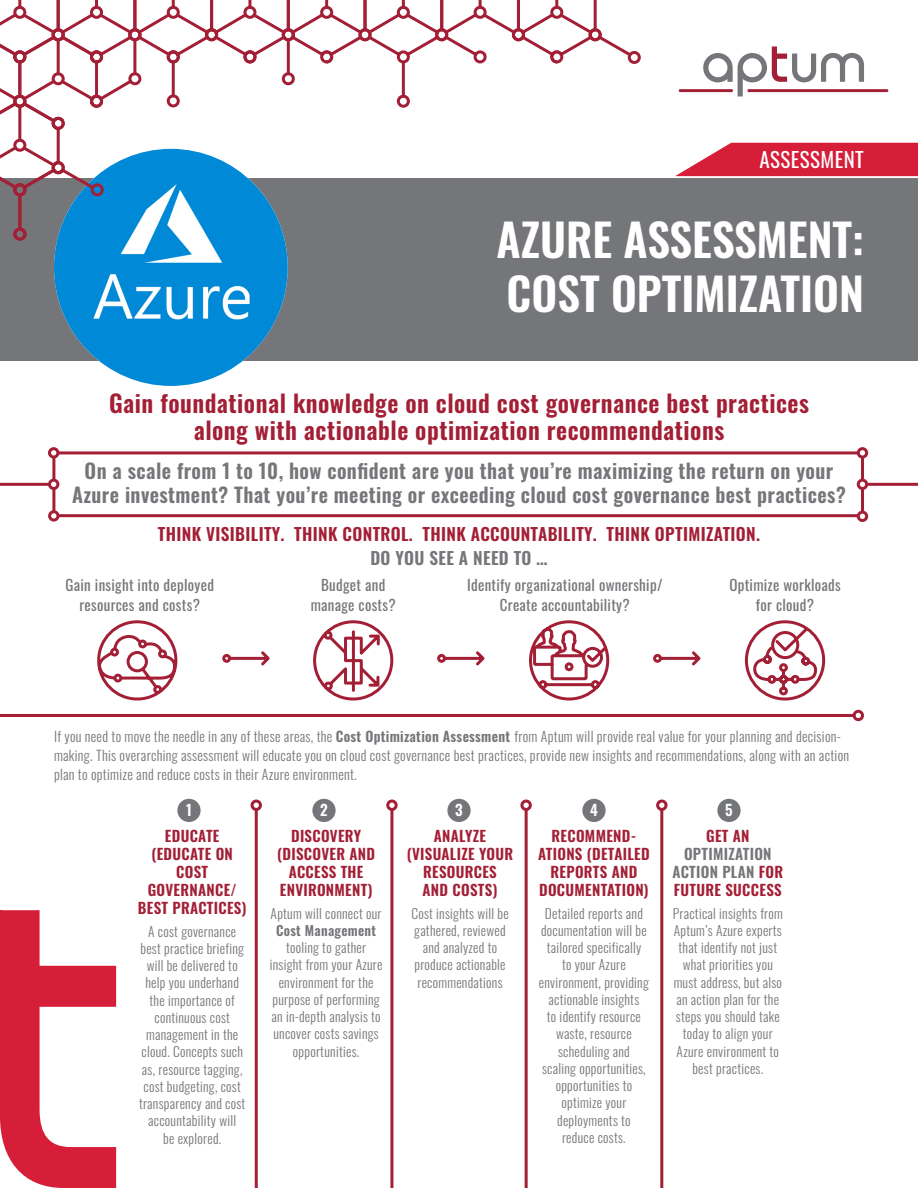
<style>
.page{position:relative;width:918px;height:1188px;background:#fff}
.page>*{position:absolute;margin:0;border:0;box-sizing:border-box;transform-origin:0 0}
.Aptum_MAIN_Headline{font:600 45px/54px "Oswald";color:#fff}
.Aptum_headline{font:600 24px/27px "Oswald";letter-spacing:.02em;color:#a31f35;text-align:center}
.t1{font:21px "Oswald";letter-spacing:.02em;color:#fff}
.Aptum_main_body_intr{font:600 20.25px/23.2px "Oswald";letter-spacing:.02em;color:#757679;text-align:center}
.SECURITY_SUBS{font:600 17.25px "Oswald";letter-spacing:.02em;color:#a31f35}
.SECURITY_SUBS-2{font:600 17.25px "Oswald";letter-spacing:.02em;color:#757679}
.page_1_icon_head{font:600 15px/18px "Oswald";letter-spacing:.02em;color:#a31f35;text-align:center}
.Aptum_main_body_intr-2{font:15px/19.5px "Oswald";letter-spacing:.02em;color:#757679;text-align:center}
.page_1_icon_head-2{font:600 15px/18px "Oswald";letter-spacing:.02em;color:#757679;text-align:center}
.page_1_icon_head-3{font:600 15px "Oswald";color:#fff}
.Aptum_main_body_intr-3{font:300 13.8px/19.2px "Oswald";letter-spacing:.02em;color:#757679}
.page_1_icon_text{font:300 13.5px/17.2px "Oswald";letter-spacing:.02em;color:#757679;text-align:center}
.Aptum_main_body_intr-4{font:300 13.5px/17.2px "Oswald";letter-spacing:.02em;color:#757679;text-align:center}
.s1{font-weight:600}
.s2{color:#a31f35}
</style>
<div class="page">
<div style="left:0;top:178px;width:918px;height:183px;background:#757679"></div>
<svg style="left:679px;top:46px;width:209px;height:50px"></svg>
<img style="left:54px;top:251px;width:234px;height:135px">
<div style="left:628px;top:51px;width:13px;height:13px;border:3px solid #a31f35;border-radius:50%"></div>
<svg style="left:0;top:0;width:634px;height:251px"></svg>
<svg style="left:675px;top:143px;width:243px;height:33px;background:#da374f"></svg>
<svg style="left:0;top:910px;width:116px;height:278px"></svg>
<hr style="left:0;top:910px;width:2px;height:207px;background:#d61e39">
<hr style="left:63px;top:1187px;width:53px;height:1px;background:#d61e39">
<div style="left:853px;top:710px;width:11px;height:11px;border:3px solid #a31f35;border-radius:50%"></div>
<hr style="left:0;top:714px;width:854px;height:3px;background:#a31f35">
<div style="left:177px;top:799px;width:24px;height:23px;background:#757679;border-radius:50%"></div>
<div style="left:312px;top:799px;width:24px;height:23px;background:#757679;border-radius:50%"></div>
<div style="left:447px;top:799px;width:24px;height:23px;background:#757679;border-radius:50%"></div>
<div style="left:582px;top:799px;width:24px;height:23px;background:#757679;border-radius:50%"></div>
<div style="left:717px;top:799px;width:24px;height:23px;background:#757679;border-radius:50%"></div>
<div style="left:251px;top:800px;width:11px;height:11px;border:3px solid #a31f35;border-radius:50%"></div>
<hr style="left:255px;top:810px;width:3px;height:378px;background:#a31f35">
<div style="left:386px;top:800px;width:12px;height:11px;border:3px solid #a31f35;border-radius:50%"></div>
<hr style="left:390px;top:810px;width:3px;height:378px;background:#a31f35">
<div style="left:520px;top:800px;width:12px;height:11px;border:3px solid #a31f35;border-radius:50%"></div>
<hr style="left:525px;top:810px;width:3px;height:378px;background:#a31f35">
<div style="left:656px;top:800px;width:12px;height:11px;border:3px solid #a31f35;border-radius:50%"></div>
<hr style="left:660px;top:810px;width:3px;height:378px;background:#a31f35">
<svg style="left:222px;top:651px;width:48px;height:15px"></svg>
<svg style="left:437px;top:651px;width:48px;height:15px"></svg>
<svg style="left:653px;top:651px;width:48px;height:15px"></svg>
<div style="left:52px;top:451px;width:812px;height:66px;border:3px solid #a31f35"></div>
<div style="left:858px;top:449px;width:9px;height:8px;background:#fff;border-radius:50%"></div>
<div style="left:857px;top:447px;width:11px;height:12px;border:3px solid #a31f35;border-radius:50%"></div>
<div style="left:50px;top:449px;width:8px;height:8px;background:#fff;border-radius:50%"></div>
<div style="left:48px;top:447px;width:11px;height:12px;border:3px solid #a31f35;border-radius:50%"></div>
<div style="left:858px;top:512px;width:9px;height:9px;background:#fff;border-radius:50%"></div>
<div style="left:857px;top:511px;width:11px;height:11px;border:3px solid #a31f35;border-radius:50%"></div>
<div style="left:50px;top:512px;width:8px;height:8px;background:#fff;border-radius:50%"></div>
<div style="left:48px;top:510px;width:12px;height:12px;border:3px solid #a31f35;border-radius:50%"></div>
<div style="left:858px;top:480px;width:9px;height:9px;background:#fff;border-radius:50%"></div>
<div style="left:857px;top:479px;width:11px;height:11px;border:3px solid #a31f35;border-radius:50%"></div>
<hr style="left:867px;top:483px;width:51px;height:3px;background:#a31f35">
<div style="left:49px;top:480px;width:9px;height:9px;background:#fff;border-radius:50%"></div>
<div style="left:48px;top:479px;width:11px;height:11px;border:3px solid #a31f35;border-radius:50%"></div>
<hr style="left:0;top:483px;width:49px;height:3px;background:#a31f35">
<svg style="left:313px;top:620px;width:81px;height:81px"></svg>
<svg style="left:97px;top:620px;width:81px;height:81px"></svg>
<svg style="left:529px;top:620px;width:81px;height:81px"></svg>
<svg style="left:744px;top:620px;width:82px;height:81px"></svg>
<p class="t1" style="left:759px;top:141px;width:106px">ASSESSMENT</p>
<p class="Aptum_MAIN_Headline" style="left:497px;top:216px;width:369px">AZURE ASSESSMENT:<br>COST OPTIMIZATION</p>
<p class="Aptum_headline" style="left:109px;top:391px;width:701px">Gain foundational knowledge on cloud cost governance best practices along with actionable optimization recommendations</p>
<p class="Aptum_main_body_intr" style="left:72px;top:461px;width:775px">On a scale from 1 to 10, how confident are you that you’re maximizing the return on your<br>Azure investment? That you’re meeting or exceeding cloud cost governance best practices?</p>
<p class="SECURITY_SUBS" style="left:158px;top:525px;width:604px">THINK VISIBILITY. THINK CONTROL. THINK ACCOUNTABILITY. THINK OPTIMIZATION.</p>
<p class="SECURITY_SUBS-2" style="left:370px;top:549px;width:179px">DO YOU SEE A NEED TO …</p>
<p class="Aptum_main_body_intr-2" style="left:66px;top:574px;width:150px">Gain insight into deployed resources and costs?</p>
<p class="Aptum_main_body_intr-2" style="left:311px;top:574px;width:87px">Budget and manage costs?</p>
<p class="Aptum_main_body_intr-2" style="left:467px;top:574px;width:197px">Identify organizational ownership/<br>Create accountability?</p>
<p class="Aptum_main_body_intr-2" style="left:729px;top:574px;width:113px">Optimize workloads for cloud?</p>
<p class="Aptum_main_body_intr-3" style="left:54px;top:725px;width:797px">If you need to move the needle in any of these areas, the <span class="s1">Cost Optimization Assessment</span> from Aptum will provide real value for your planning and decision&shy;making. This overarching assessment will educate you on cloud cost governance best practices, provide new insights and recommendations, along with an action plan to optimize and reduce costs in their Azure environment.</p>
<p class="page_1_icon_head-3" style="left:186px;top:802px;width:7px">1</p>
<p class="page_1_icon_head-3" style="left:320px;top:802px;width:9px">2</p>
<p class="page_1_icon_head-3" style="left:455px;top:802px;width:9px">3</p>
<p class="page_1_icon_head-3" style="left:590px;top:802px;width:9px">4</p>
<p class="page_1_icon_head-3" style="left:725px;top:802px;width:9px">5</p>
<p class="page_1_icon_head" style="left:138px;top:828px;width:110px">EDUCATE (EDUCATE ON<br>COST<br>GOVERNANCE/<br>BEST PRACTICES)</p>
<p class="page_1_icon_text" style="left:139px;top:921px;width:108px">A cost governance best practice briefing will be delivered to help you underhand the importance of continuous cost management in the cloud. Concepts such as, resource tagging, cost budgeting, cost transparency and cost accountability will<br>be explored.</p>
<p class="page_1_icon_head" style="left:277px;top:828px;width:99px">DISCOVERY (DISCOVER AND<br>ACCESS THE<br>ENVIRONMENT)</p>
<p class="Aptum_main_body_intr-4" style="left:270px;top:903px;width:114px">Aptum will connect our<br><span class="s1">Cost Management </span>tooling to gather insight from your Azure environment for the purpose of performing an in-depth analysis to uncover costs savings opportunities.</p>
<p class="page_1_icon_head" style="left:407px;top:828px;width:108px">ANALYZE (VISUALIZE YOUR<br>RESOURCES<br>AND COSTS)</p>
<p class="page_1_icon_text" style="left:411px;top:903px;width:99px">Cost insights will be gathered, reviewed and analyzed to produce actionable recommendations</p>
<p class="page_1_icon_head" style="left:538px;top:828px;width:113px">RECOMMEND-<br>ATIONS (DETAILED<br>REPORTS AND<br>DOCUMENTATION)</p>
<p class="page_1_icon_text" style="left:539px;top:903px;width:112px">Detailed reports and documentation will be tailored specifically<br>to your Azure environment, providing actionable insights<br>to identify resource waste, resource scheduling and<br>scaling opportunities, opportunities to optimize your deployments to<br>reduce costs.</p>
<p class="page_1_icon_head-2" style="left:672px;top:828px;width:112px"><span class="s2">GET AN<br></span>OPTIMIZATION<br>ACTION PLAN <span class="s2">FOR<br>FUTURE SUCCESS</span></p>
<p class="page_1_icon_text" style="left:673px;top:903px;width:112px">Practical insights from<br>Aptum’s Azure experts that identify not just what priorities you must address, but also an action plan for the steps you should take today to align your<br>Azure environment to best practices.</p>
</div>
